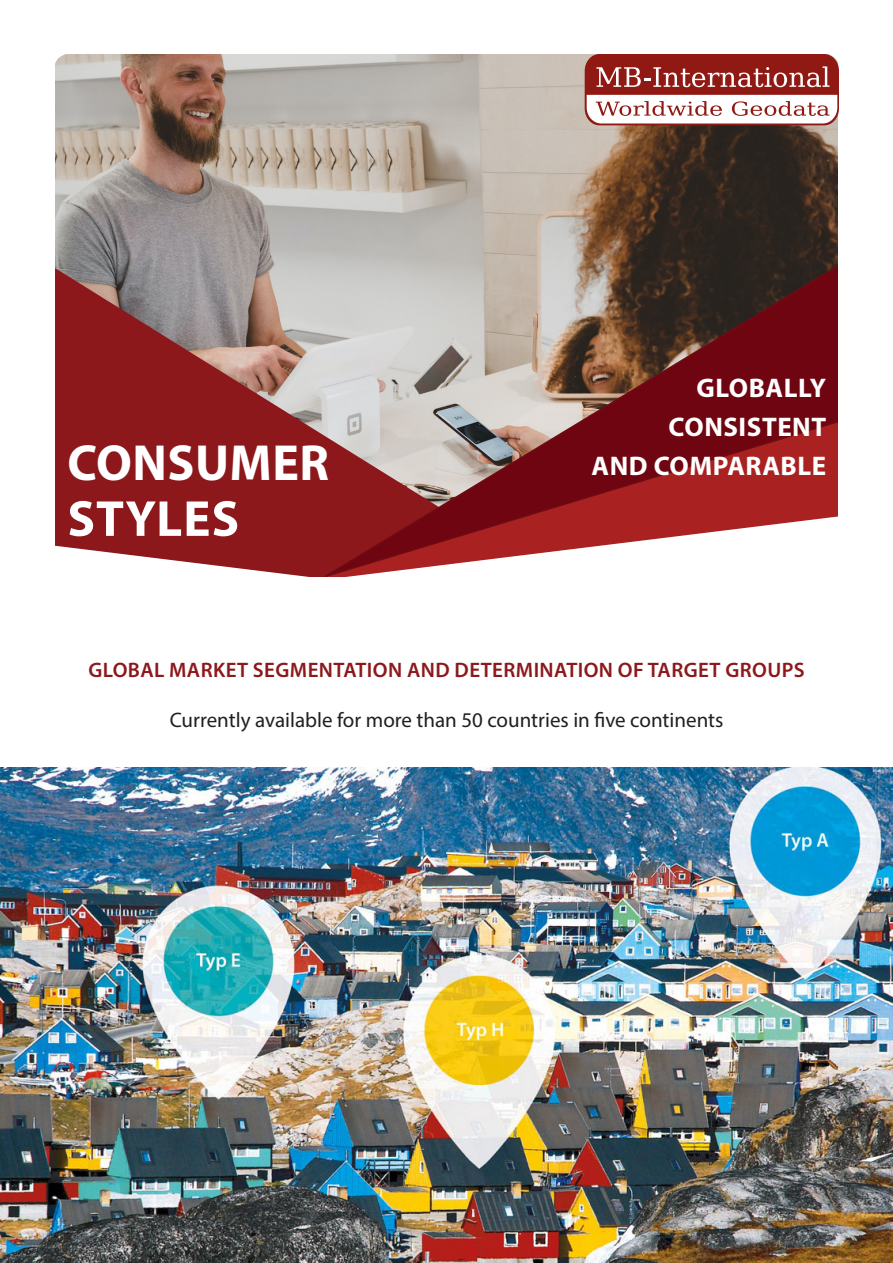
<style>
.page{position:relative;width:893px;height:1263px;background:#fff}
.page>*{position:absolute;margin:0;border:0;box-sizing:border-box;transform-origin:0 0}
.t1{font:700 51px/55.5px "Myriad Pro";letter-spacing:.01em;color:#fff}
.t2{font:700 27px/39px "Myriad Pro";letter-spacing:.02em;color:#fff;text-align:right}
.t3{font:21px "Myriad Pro";color:#231f20}
.t4{font:600 21px "Myriad Pro";letter-spacing:.02em;color:#8c181b}
</style>
<div class="page">
<img style="left:55px;top:54px;width:783px;height:193px">
<svg style="left:55px;top:247px;width:268px;height:292px;background:#954546"></svg>
<svg style="left:307px;top:373px;width:16px;height:166px;background:#a05354"></svg>
<svg style="left:323px;top:139px;width:515px;height:438px;background:#8f6561"></svg>
<svg style="left:329px;top:516px;width:509px;height:61px"></svg>
<svg style="left:55px;top:539px;width:271px;height:38px"></svg>
<svg style="left:585px;top:54px;width:254px;height:71px"></svg>
<img style="left:0;top:767px;width:893px;height:496px">
<h1 class="t1" style="left:67px;top:435px;width:263px">CONSUMER<br>STYLES</h1>
<p class="t2" style="left:591px;top:368px;width:236px">GLOBALLY<br>CONSISTENT<br>AND COMPARABLE</p>
<p class="t4" style="left:88px;top:657px;width:718px">GLOBAL MARKET SEGMENTATION AND DETERMINATION OF TARGET GROUPS</p>
<p class="t3" style="left:170px;top:712px;width:555px">Currently available for more than 50 countries in five continents</p>
</div>
